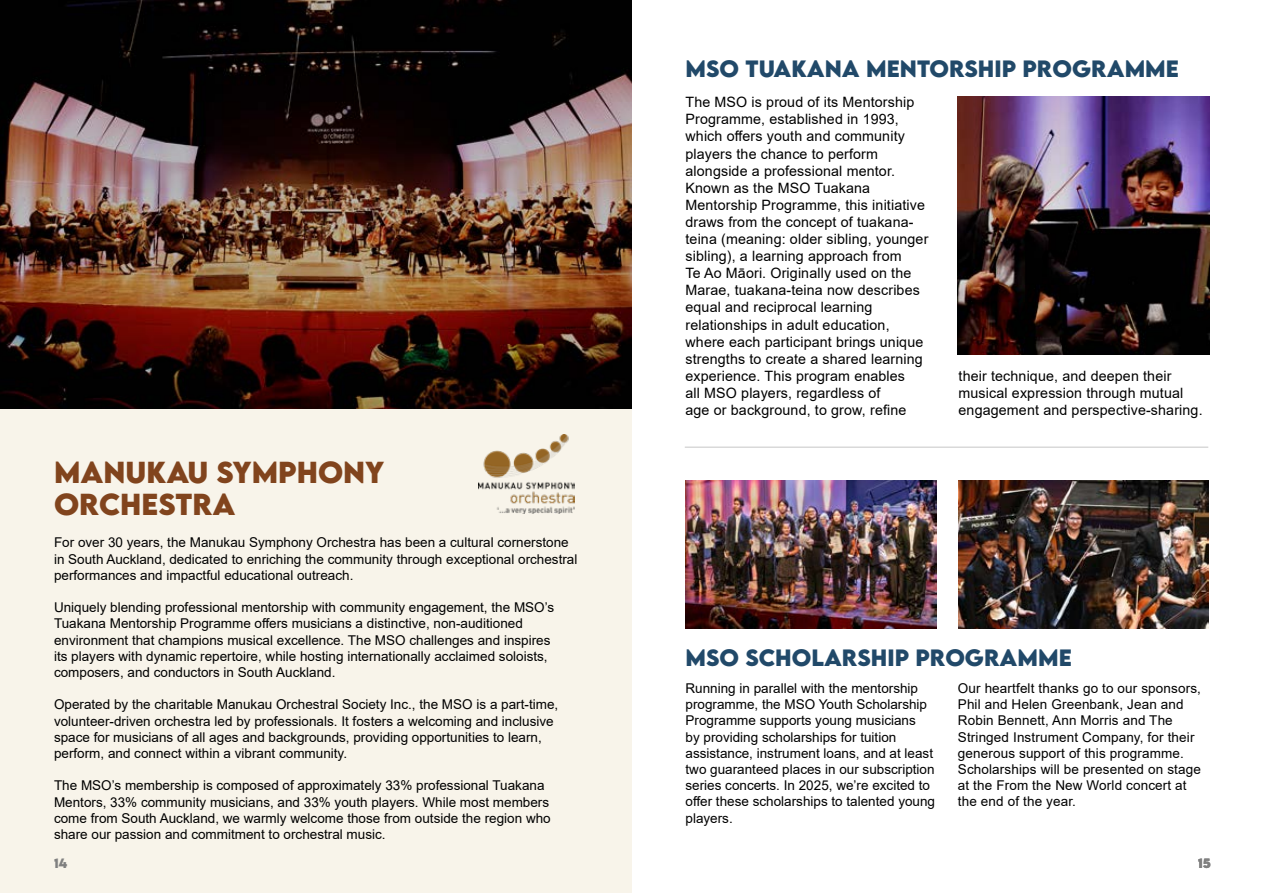
<style>
.page{position:relative;width:1263px;height:893px;background:#fff}
.page>*{position:absolute;margin:0;border:0;box-sizing:border-box;transform-origin:0 0}
.t1{font:700 27px "LEMONMILK";color:#81441d}
.t2{font:700 21px "LEMONMILK";color:#214969}
.t3{font:14.25px/17.1px "Arial";letter-spacing:.01em;color:#000}
.t4{font:13.5px/16.2px "Arial";color:#000}
.t5{font:700 12px "LEMONMILK";color:#808080}
</style>
<div class="page">
<div style="left:0;top:0;width:631px;height:893px;background:#f8f4ea"></div>
<img style="left:958px;top:97px;width:251px;height:258px">
<img style="left:958px;top:481px;width:251px;height:147px">
<img style="left:685px;top:481px;width:251px;height:147px">
<hr style="left:685px;top:446px;width:523px;height:2px;background:#d9d9d9">
<img style="left:0;top:0;width:631px;height:409px">
<img style="left:478px;top:435px;width:96px;height:78px">
<h2 class="t2" style="left:685px;top:54px;width:495px">MSO TUAKANA MENTORSHIP PROGRAMME</h2>
<h1 class="t1" style="left:54px;top:453px;width:49px">MANUKAU</h1>
<h1 class="t1" style="left:217px;top:453px;width:39px">SYMPHONY</h1>
<h1 class="t1" style="left:54px;top:486px;width:45px">ORCHES</h1>
<h1 class="t1" style="left:176px;top:486px;width:39px">TRA</h1>
<p class="t4" style="left:54px;top:534px;width:525px">For over 30 years, the Manukau Symphony Orchestra has been a cultural cornerstone in South Auckland, dedicated to enriching the community through exceptional orchestral performances and impactful educational outreach.</p>
<p class="t4" style="left:54px;top:599px;width:502px">Uniquely blending professional mentorship with community engagement, the MSO’s Tuakana Mentorship Programme offers musicians a distinctive, non-auditioned environment that champions musical excellence. The MSO challenges and inspires its players with dynamic repertoire, while hosting internationally acclaimed soloists, composers, and conductors in South Auckland.</p>
<p class="t4" style="left:54px;top:696px;width:506px">Operated by the charitable Manukau Orchestral Society Inc., the MSO is a part-time, volunteer-driven orchestra led by professionals. It fosters a welcoming and inclusive space for musicians of all ages and backgrounds, providing opportunities to learn, perform, and connect within a vibrant community.</p>
<p class="t4" style="left:54px;top:777px;width:498px">The MSO’s membership is composed of approximately 33% professional Tuakana Mentors, 33% community musicians, and 33% youth players. While most members come from South Auckland, we warmly welcome those from outside the region who share our passion and commitment to orchestral music.</p>
<p class="t3" style="left:685px;top:94px;width:244px">The MSO is proud of its Mentorship Programme, established in 1993, which offers youth and community players the chance to perform alongside a professional mentor.<br>Known as the MSO Tuakana Mentorship Programme, this initiative draws from the concept of tuakana&shy;teina (meaning: older sibling, younger sibling), a learning approach from<br>Te Ao Māori. Originally used on the Marae, tuakana-teina now describes equal and reciprocal learning relationships in adult education, where each participant brings unique strengths to create a shared learning experience. This program enables<br>all MSO players, regardless of<br>age or background, to grow, refine</p>
<p class="t3" style="left:958px;top:367px;width:246px">their technique, and deepen their musical expression through mutual engagement and perspective-sharing.</p>
<h2 class="t2" style="left:685px;top:643px;width:388px">MSO SCHOLARSHIP PROGRAMME</h2>
<p class="t4" style="left:685px;top:680px;width:251px">Running in parallel with the mentorship programme, the MSO Youth Scholarship Programme supports young musicians<br>by providing scholarships for tuition assistance, instrument loans, and at least two guaranteed places in our subscription series concerts. In 2025, we’re excited to offer these scholarships to talented young players.</p>
<p class="t4" style="left:958px;top:680px;width:245px">Our heartfelt thanks go to our sponsors, Phil and Helen Greenbank, Jean and Robin Bennett, Ann Morris and The Stringed Instrument Company, for their generous support of this programme.<br>Scholarships will be presented on stage at the From the New World concert at the end of the year.</p>
<p class="t5" style="left:54px;top:855px;width:15px">14</p>
<p class="t5" style="left:1198px;top:855px;width:14px">15</p>
</div>
